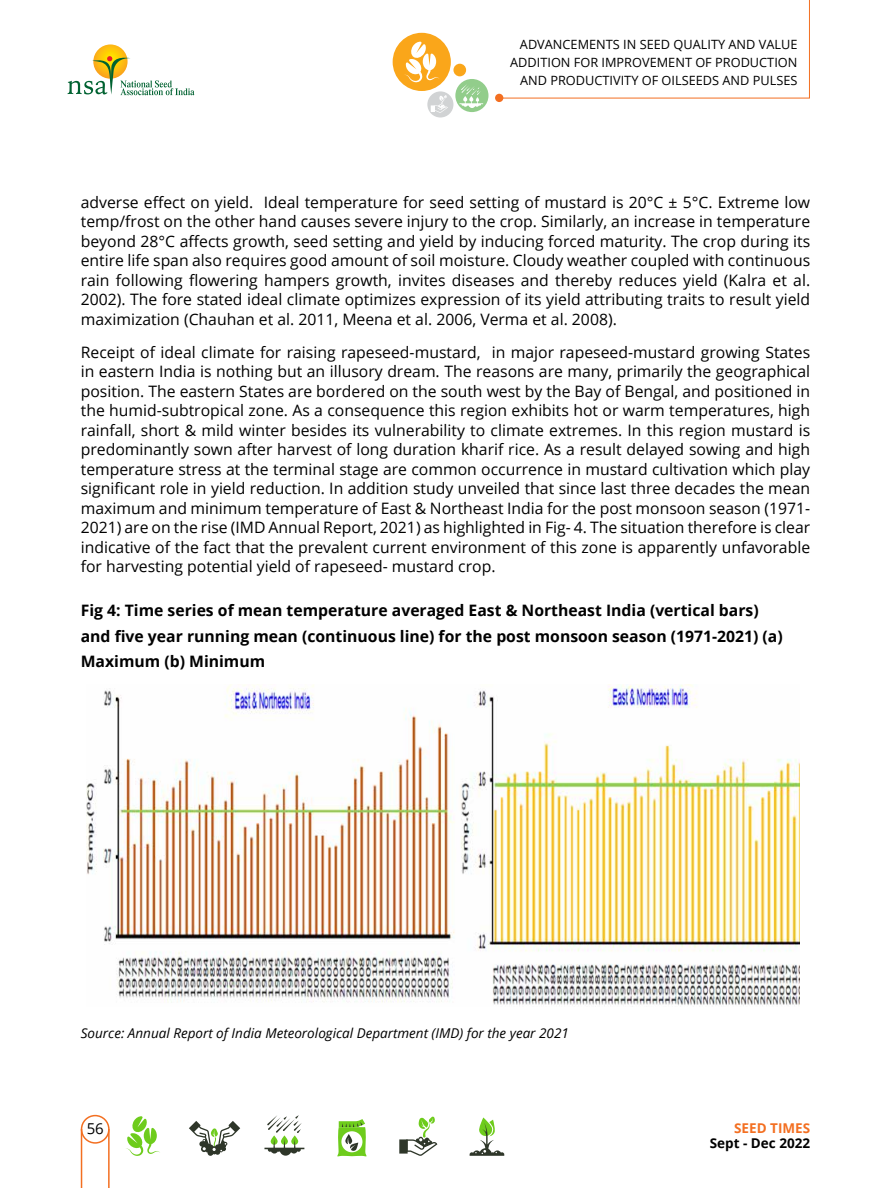
<style>
.page{position:relative;width:891px;height:1188px;background:#fff}
.page>*{position:absolute;margin:0;border:0;box-sizing:border-box;transform-origin:0 0}
.t1{font:15.75px/19.5px "Open Sans";color:#000;text-align:justify}
.t2{font:700 15.75px/25.5px "Open Sans";color:#000}
.t3{font:15px "Open Sans";color:#000}
.t4{font:italic 13.5px "Open Sans";color:#000}
.t5{font:700 13.5px "Open Sans";color:#000}
.t6{font:700 13.5px "Open Sans";color:#f36f21}
.t7{font:12.75px/18px "Open Sans";color:#000;text-align:right}
</style>
<div class="page">
<svg style="left:93px;top:44px;width:35px;height:35px"></svg>
<svg style="left:68px;top:56px;width:126px;height:39px"></svg>
<svg style="left:500px;top:0;width:310px;height:99px"></svg>
<div style="left:495px;top:94px;width:8px;height:8px;background:#f36f21;border-radius:50%"></div>
<div style="left:393px;top:33px;width:58px;height:58px;background:#faa61a;border-radius:50%"></div>
<div style="left:455px;top:79px;width:33px;height:33px;background:#92cd8b;border-radius:50%"></div>
<div style="left:453px;top:64px;width:13px;height:12px;background:#faa61a;border-radius:50%"></div>
<div style="left:427px;top:91px;width:26px;height:27px;background:#d1d3d4;border-radius:50%"></div>
<svg style="left:404px;top:42px;width:36px;height:40px"></svg>
<svg style="left:460px;top:82px;width:29px;height:26px"></svg>
<svg style="left:431px;top:95px;width:17px;height:18px"></svg>
<div style="left:81px;top:1115px;width:29px;height:29px;border:2px solid #f36f21;border-radius:50%"></div>
<svg style="left:271px;top:1135px;width:7px;height:10px"></svg>
<svg style="left:281px;top:1135px;width:7px;height:10px"></svg>
<svg style="left:291px;top:1135px;width:7px;height:10px"></svg>
<svg style="left:264px;top:1139px;width:40px;height:17px"></svg>
<svg style="left:267px;top:1115px;width:35px;height:18px"></svg>
<svg style="left:337px;top:1119px;width:30px;height:38px"></svg>
<svg style="left:470px;top:1117px;width:34px;height:39px"></svg>
<svg style="left:399px;top:1116px;width:38px;height:40px"></svg>
<svg style="left:189px;top:1121px;width:51px;height:35px"></svg>
<svg style="left:126px;top:1116px;width:34px;height:40px"></svg>
<hr style="left:81px;top:1129px;width:1px;height:59px;background:#f36f21">
<hr style="left:108px;top:1129px;width:2px;height:59px;background:#f36f21">
<img style="left:86px;top:685px;width:714px;height:321px">
<p class="t7" style="left:510px;top:36px;width:289px">ADVANCEMENTS IN SEED QUALITY AND VALUE<br>ADDITION FOR IMPROVEMENT OF PRODUCTION<br>AND PRODUCTIVITY OF OILSEEDS AND PULSES</p>
<p class="t1" style="left:81px;top:192px;width:731px">adverse effect on yield. Ideal temperature for seed setting of mustard is 20°C ± 5°C. Extreme low temp/frost on the other hand causes severe injury to the crop. Similarly, an increase in temperature beyond 28°C affects growth, seed setting and yield by inducing forced maturity. The crop during its entire life span also requires good amount of soil moisture. Cloudy weather coupled with continuous rain following flowering hampers growth, invites diseases and thereby reduces yield (Kalra et al.<br>2002). The fore stated ideal climate optimizes expression of its yield attributing traits to result yield maximization (Chauhan et al. 2011, Meena et al. 2006, Verma et al. 2008).</p>
<p class="t1" style="left:81px;top:342px;width:731px">Receipt of ideal climate for raising rapeseed-mustard, in major rapeseed-mustard growing States in eastern India is nothing but an illusory dream. The reasons are many, primarily the geographical position. The eastern States are bordered on the south west by the Bay of Bengal, and positioned in the humid-subtropical zone. As a consequence this region exhibits hot or warm temperatures, high rainfall, short &amp; mild winter besides its vulnerability to climate extremes. In this region mustard is predominantly sown after harvest of long duration kharif rice. As a result delayed sowing and high temperature stress at the terminal stage are common occurrence in mustard cultivation which play significant role in yield reduction. In addition study unveiled that since last three decades the mean maximum and minimum temperature of East &amp; Northeast India for the post monsoon season (1971- 2021) are on the rise (IMD Annual Report, 2021) as highlighted in Fig- 4. The situation therefore is clear indicative of the fact that the prevalent current environment of this zone is apparently unfavorable for harvesting potential yield of rapeseed- mustard crop.</p>
<p class="t2" style="left:81px;top:597px;width:704px">Fig 4: Time series of mean temperature averaged East &amp; Northeast India (vertical bars) and five year running mean (continuous line) for the post monsoon season (1971-2021) (a)<br>Maximum (b) Minimum</p>
<p class="t4" style="left:81px;top:1024px;width:490px">Source: Annual Report of India Meteorological Department (IMD) for the year 2021</p>
<p class="t3" style="left:87px;top:1118px;width:19px">56</p>
<p class="t6" style="left:734px;top:1118px;width:78px">SEED TIMES</p>
<p class="t5" style="left:710px;top:1133px;width:102px">Sept - Dec 2022</p>
</div>
